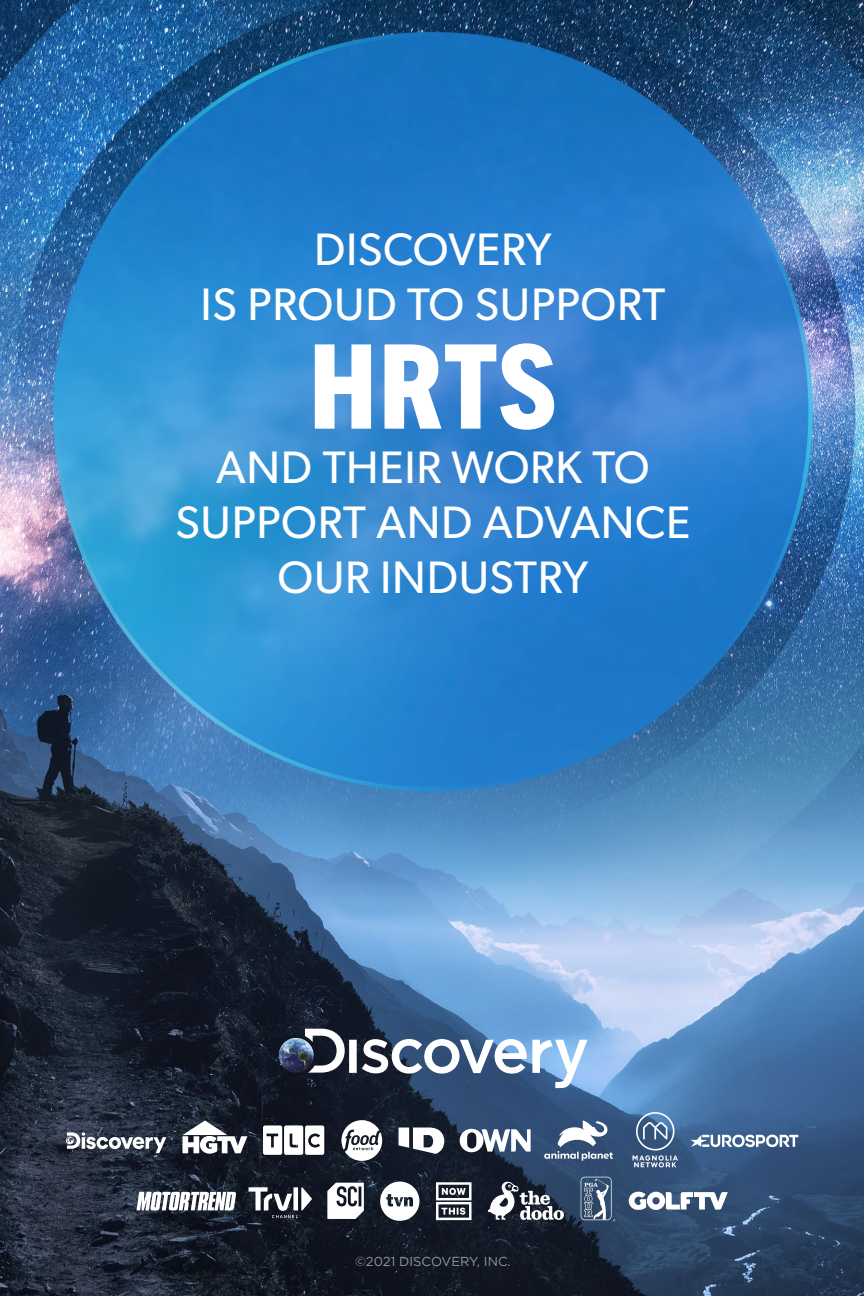
<style>
.page{position:relative;width:864px;height:1296px;background:#fff}
.page>*{position:absolute;margin:0;border:0;box-sizing:border-box;transform-origin:0 0}
.t1{font:800 condensed 117.4px "Trade Gothic Next LT Pro";color:#fff}
.t2{font:45.6px/54.8px "Gibson";letter-spacing:.015em;color:#fff;text-align:center}
.t3{font:13px "Gotham";color:#939598}
</style>
<div class="page">
<img style="left:0;top:0;width:864px;height:1296px">
<svg style="left:305px;top:1029px;width:283px;height:59px"></svg>
<img style="left:279px;top:1038px;width:35px;height:35px;border-radius:17px">
<svg style="left:629px;top:1192px;width:99px;height:19px"></svg>
<svg style="left:581px;top:1177px;width:34px;height:45px;background:#5f748c"></svg>
<svg style="left:488px;top:1182px;width:76px;height:38px"></svg>
<svg style="left:436px;top:1182px;width:36px;height:38px"></svg>
<svg style="left:380px;top:1182px;width:39px;height:39px"></svg>
<svg style="left:327px;top:1183px;width:37px;height:36px"></svg>
<svg style="left:249px;top:1187px;width:63px;height:31px"></svg>
<svg style="left:137px;top:1192px;width:99px;height:19px"></svg>
<svg style="left:691px;top:1135px;width:107px;height:12px"></svg>
<svg style="left:633px;top:1112px;width:45px;height:55px;background:#617d9f"></svg>
<svg style="left:544px;top:1120px;width:69px;height:41px"></svg>
<svg style="left:460px;top:1129px;width:71px;height:23px"></svg>
<svg style="left:399px;top:1128px;width:45px;height:26px"></svg>
<svg style="left:341px;top:1120px;width:41px;height:41px"></svg>
<svg style="left:263px;top:1125px;width:61px;height:30px"></svg>
<svg style="left:182px;top:1120px;width:65px;height:34px"></svg>
<svg style="left:66px;top:1132px;width:100px;height:21px"></svg>
<p class="t2" style="left:201px;top:221px;width:466px">DISCOVERY<br>IS PROUD TO SUPPORT</p>
<h1 class="t1" style="left:309px;top:306px;width:250px">HRTS</h1>
<p class="t2" style="left:176px;top:440px;width:516px">AND THEIR WORK TO<br>SUPPORT AND ADVANCE<br>OUR INDUSTRY</p>
<p class="t3" style="left:355px;top:1253px;width:157px">©2021 DISCOVERY, INC.</p>
</div>
